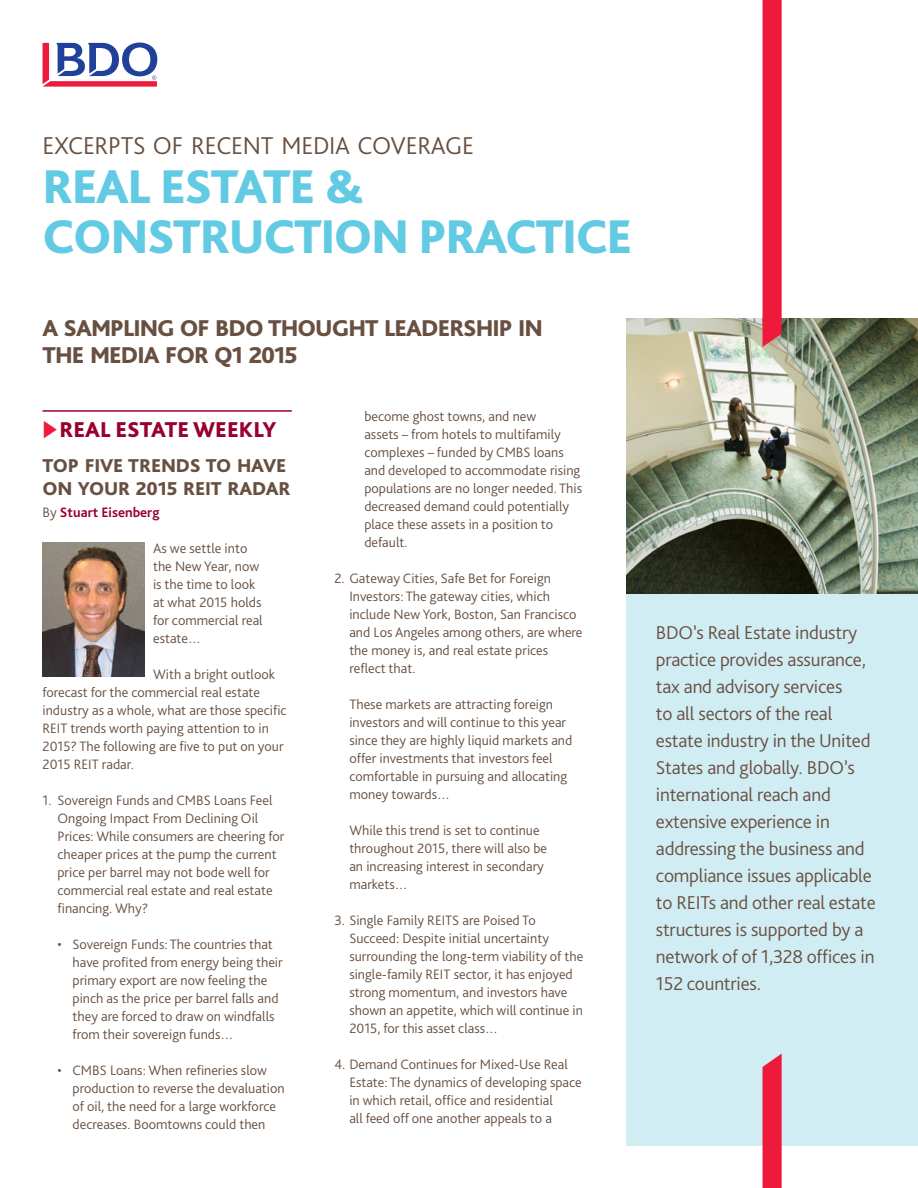
<style>
.page{position:relative;width:918px;height:1188px;background:#fff}
.page>*{position:absolute;margin:0;border:0;box-sizing:border-box;transform-origin:0 0}
.t1{font:800 49.5px/49.5px "Bliss Pro";letter-spacing:-.03em;color:#62cae3}
.t2{font:300 25.5px "Bliss Pro";letter-spacing:-.01em;color:#685041}
.t3{font:800 24px/27px "Bliss Pro";letter-spacing:-.04em;color:#685041}
.t4{font:800 22.5px "Bliss Pro";color:#98002e}
.t5{font:300 19.5px/27px "Bliss Pro";letter-spacing:-.01em;color:#685041}
.t6{font:800 19.5px/22.5px "Bliss Pro";letter-spacing:-.01em;color:#685041}
.t7{font:300 14.25px/18px "Bliss Pro";color:#685041}
.t8{font:700 14.25px "Bliss Pro";color:#98002e}
.s1{color:#ed1a3b}
.s2{font-weight:300;color:#685041}
</style>
<div class="page">
<div style="left:626px;top:585px;width:292px;height:560px;background:#d1edf4"></div>
<img style="left:626px;top:318px;width:292px;height:276px">
<svg style="left:43px;top:43px;width:114px;height:44px"></svg>
<svg style="left:763px;top:1054px;width:19px;height:134px"></svg>
<svg style="left:763px;top:0;width:19px;height:347px"></svg>
<hr style="left:43px;top:410px;width:249px;height:2px;background:#98002e">
<img style="left:43px;top:543px;width:102px;height:134px">
<h2 class="t2" style="left:43px;top:130px;width:433px">EXCERPTS OF RECENT MEDIA COVERAGE</h2>
<h1 class="t1" style="left:43px;top:161px;width:591px">REAL ESTATE &amp;<br>CONSTRUCTION PRACTICE</h1>
<h3 class="t3" style="left:43px;top:314px;width:502px">A SAMPLING OF BDO THOUGHT LEADERSHIP IN<br>THE MEDIA FOR Q1 2015</h3>
<h3 class="t4" style="left:43px;top:416px;width:235px"><span class="s1">◆</span>REAL ESTATE WEEKLY</h3>
<h3 class="t6" style="left:43px;top:454px;width:250px">TOP FIVE TRENDS TO HAVE<br>ON YOUR 2015 REIT RADAR</h3>
<p class="t8" style="left:43px;top:504px;width:119px"><span class="s2">By</span> Stuart Eisenberg</p>
<p class="t7" style="left:153px;top:539px;width:111px">As we settle into the New Year, now is the time to look at what 2015 holds for commercial real estate…</p>
<p class="t7" style="left:43px;top:665px;width:246px;text-indent:111px">With a bright outlook forecast for the commercial real estate industry as a whole, what are those specific REIT trends worth paying attention to in 2015? The following are five to put on your 2015 REIT radar.</p>
<p class="t7" style="left:58px;top:791px;width:228px;text-indent:-15px">1. Sovereign Funds and CMBS Loans Feel Ongoing Impact From Declining Oil Prices: While consumers are cheering for cheaper prices at the pump the current price per barrel may not bode well for commercial real estate and real estate financing. Why?</p>
<p class="t7" style="left:73px;top:935px;width:212px;text-indent:-15px">• Sovereign Funds: The countries that have profited from energy being their primary export are now feeling the pinch as the price per barrel falls and they are forced to draw on windfalls from their sovereign funds…</p>
<p class="t7" style="left:73px;top:1061px;width:214px;text-indent:-15px">• CMBS Loans: When refineries slow production to reverse the devaluation of oil, the need for a large workforce decreases. Boomtowns could then</p>
<p class="t7" style="left:364px;top:407px;width:219px">become ghost towns, and new<br>assets – from hotels to multifamily complexes – funded by CMBS loans and developed to accommodate rising populations are no longer needed. This decreased demand could potentially place these assets in a position to default.</p>
<p class="t7" style="left:349px;top:569px;width:235px;text-indent:-15px">2. Gateway Cities, Safe Bet for Foreign Investors: The gateway cities, which include New York, Boston, San Francisco and Los Angeles among others, are where the money is, and real estate prices reflect that.</p>
<p class="t7" style="left:349px;top:695px;width:225px">These markets are attracting foreign investors and will continue to this year since they are highly liquid markets and offer investments that investors feel comfortable in pursuing and allocating money towards…</p>
<p class="t7" style="left:349px;top:821px;width:199px">While this trend is set to continue throughout 2015, there will also be an increasing interest in secondary markets…</p>
<p class="t7" style="left:349px;top:911px;width:235px;text-indent:-15px">3. Single Family REITS are Poised To Succeed: Despite initial uncertainty surrounding the long-term viability of the single-family REIT sector, it has enjoyed strong momentum, and investors have shown an appetite, which will continue in 2015, for this asset class…</p>
<p class="t7" style="left:349px;top:1055px;width:234px;text-indent:-15px">4. Demand Continues for Mixed-Use Real Estate: The dynamics of developing space in which retail, office and residential<br>all feed off one another appeals to a</p>
<p class="t5" style="left:656px;top:618px;width:221px">BDO’s Real Estate industry practice provides assurance, tax and advisory services<br>to all sectors of the real estate industry in the United<br>States and globally. BDO’s international reach and extensive experience in addressing the business and compliance issues applicable to REITs and other real estate structures is supported by a network of of 1,328 offices in<br>152 countries.</p>
</div>
